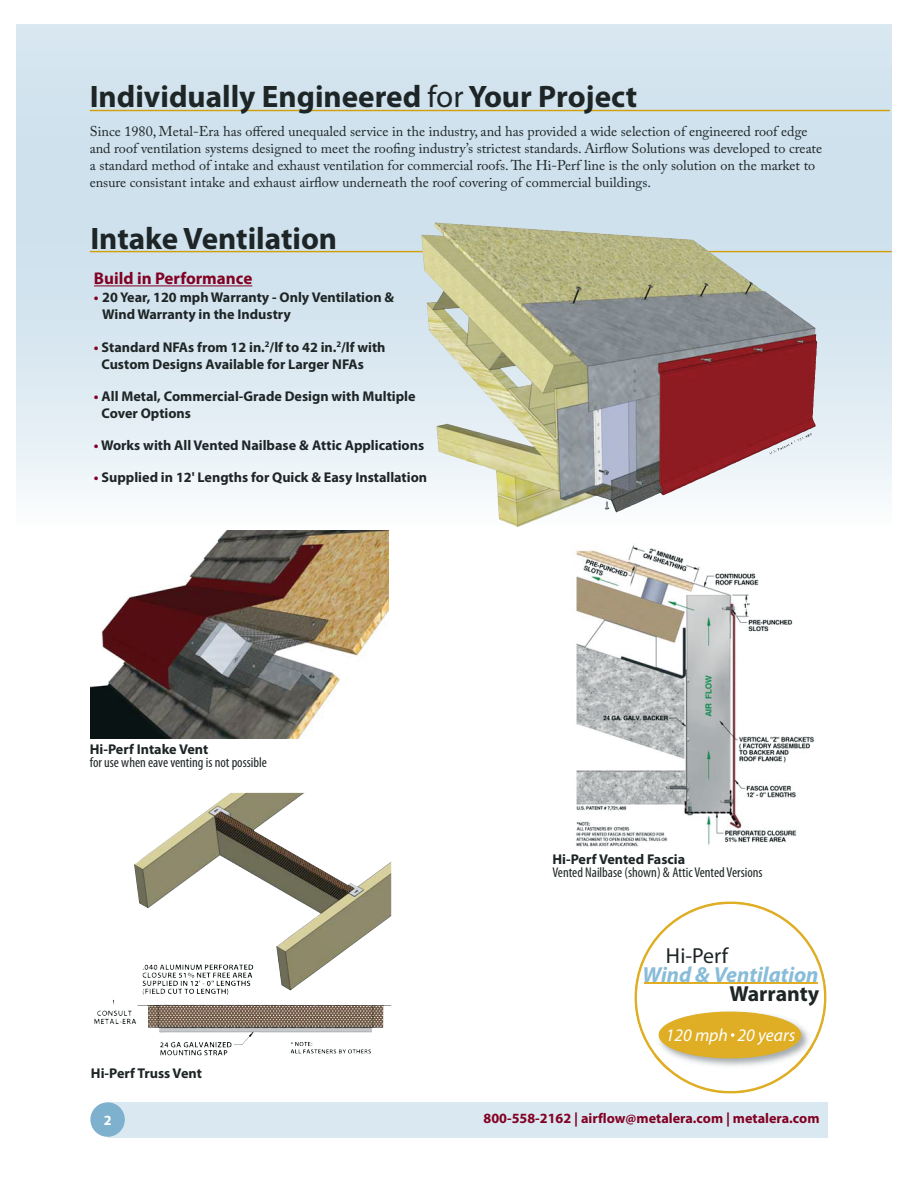
<style>
.page{position:relative;width:918px;height:1188px;background:#fff}
.page>*{position:absolute;margin:0;border:0;box-sizing:border-box;transform-origin:0 0}
.t1{font:700 31.2px "Myriad Pro";color:#1e2526}
.t2{font:italic 700 21.75px "Myriad Pro";color:#88bcd8}
.t3{font:700 21.75px "Myriad Pro";color:#1e2526}
.t4{font:21.75px "Myriad Pro";letter-spacing:.005em;color:#1e2526}
.t5{font:italic 17.7px "Myriad Pro";color:#fff}
.t6{font:700 16.95px "Myriad Pro";color:#820123}
.t7{font:14.1px/17px "Adobe Caslon Pro";color:#1e2526}
.t8{font:700 14.1px/17px "Myriad Pro";color:#1e2526}
.t9{font:condensed 14.1px "Myriad Pro";color:#1e2526}
.t10{font:700 14.1px "Myriad Pro";color:#820123}
.t11{font:700 14.1px "Myriad Pro";color:#fff}
.s1{font-weight:400}
.s2{color:#820123}
</style>
<div class="page">
<img style="left:17px;top:24px;width:875px;height:503px">
<hr style="left:90px;top:251px;width:802px;height:1px;background:#d49f0c">
<hr style="left:90px;top:110px;width:800px;height:1px;background:#d49f0c">
<img style="left:575px;top:545px;width:239px;height:302px">
<img style="left:134px;top:793px;width:257px;height:198px">
<img style="left:91px;top:530px;width:297px;height:208px">
<hr style="left:94px;top:285px;width:158px;height:1px;background:#820123">
<img style="left:421px;top:222px;width:113px;height:242px">
<svg style="left:634px;top:901px;width:193px;height:193px"></svg>
<hr style="left:644px;top:983px;width:174px;height:1px;background:#dfae24">
<div style="left:108px;top:1102px;width:720px;height:36px;background:#dae8f1"></div>
<div style="left:90px;top:1102px;width:35px;height:35px;background:#7db1cd;border-radius:50%"></div>
<h1 class="t1" style="left:90px;top:79px;width:549px">Individually Engineered <span class="s1">for</span> Your Project</h1>
<p class="t7" style="left:90px;top:123px;width:734px">Since 1980, Metal-Era has offered unequaled service in the industry, and has provided a wide selection of engineered roof edge and roof ventilation systems designed to meet the roofing industry’s strictest standards. Airflow Solutions was developed to create a standard method of intake and exhaust ventilation for commercial roofs. The Hi-Perf line is the only solution on the market to ensure consistant intake and exhaust airflow underneath the roof covering of commercial buildings.</p>
<h1 class="t1" style="left:90px;top:221px;width:248px">Intake Ventilation</h1>
<p class="t6" style="left:94px;top:269px;width:160px">Build in Performance</p>
<p class="t8" style="left:102px;top:289px;width:293px;text-indent:-8px"><span class="s2">•</span> 20 Year, 120 mph Warranty - Only Ventilation &amp;<br>Wind Warranty in the Industry</p>
<p class="t8" style="left:102px;top:339px;width:286px;text-indent:-8px"><span class="s2">•</span> Standard NFAs from 12 in.<sup>2</sup>/lf to 42 in.<sup>2</sup>/lf with<br>Custom Designs Available for Larger NFAs</p>
<p class="t8" style="left:102px;top:388px;width:316px;text-indent:-8px"><span class="s2">•</span> All Metal, Commercial-Grade Design with Multiple<br>Cover Options</p>
<p class="t8" style="left:94px;top:437px;width:332px"><span class="s2">•</span> Works with All Vented Nailbase &amp; Attic Applications</p>
<p class="t8" style="left:94px;top:469px;width:335px"><span class="s2">•</span> Supplied in 12' Lengths for Quick &amp; Easy Installation</p>
<p class="t8" style="left:90px;top:741px;width:120px">Hi-Perf Intake Vent</p>
<p class="t9" style="left:90px;top:755px;width:179px">for use when eave venting is not possible</p>
<p class="t8" style="left:91px;top:1065px;width:113px">Hi-Perf Truss Vent</p>
<p class="t8" style="left:553px;top:851px;width:134px">Hi-Perf Vented Fascia</p>
<p class="t9" style="left:553px;top:865px;width:212px">Vented Nailbase (shown) &amp; Attic Vented Versions</p>
<h2 class="t4" style="left:666px;top:944px;width:64px">Hi-Perf</h2>
<h2 class="t2" style="left:643px;top:963px;width:177px">Wind &amp; Ventilation</h2>
<h2 class="t3" style="left:729px;top:982px;width:91px">Warranty</h2>
<p class="t5" style="left:666px;top:1025px;width:131px">120 mph 20 years</p>
<p class="t11" style="left:104px;top:1112px;width:9px">2</p>
<p class="t10" style="left:484px;top:1111px;width:337px">800-558-2162 | airflow@metalera.com | metalera.com</p>
</div>
